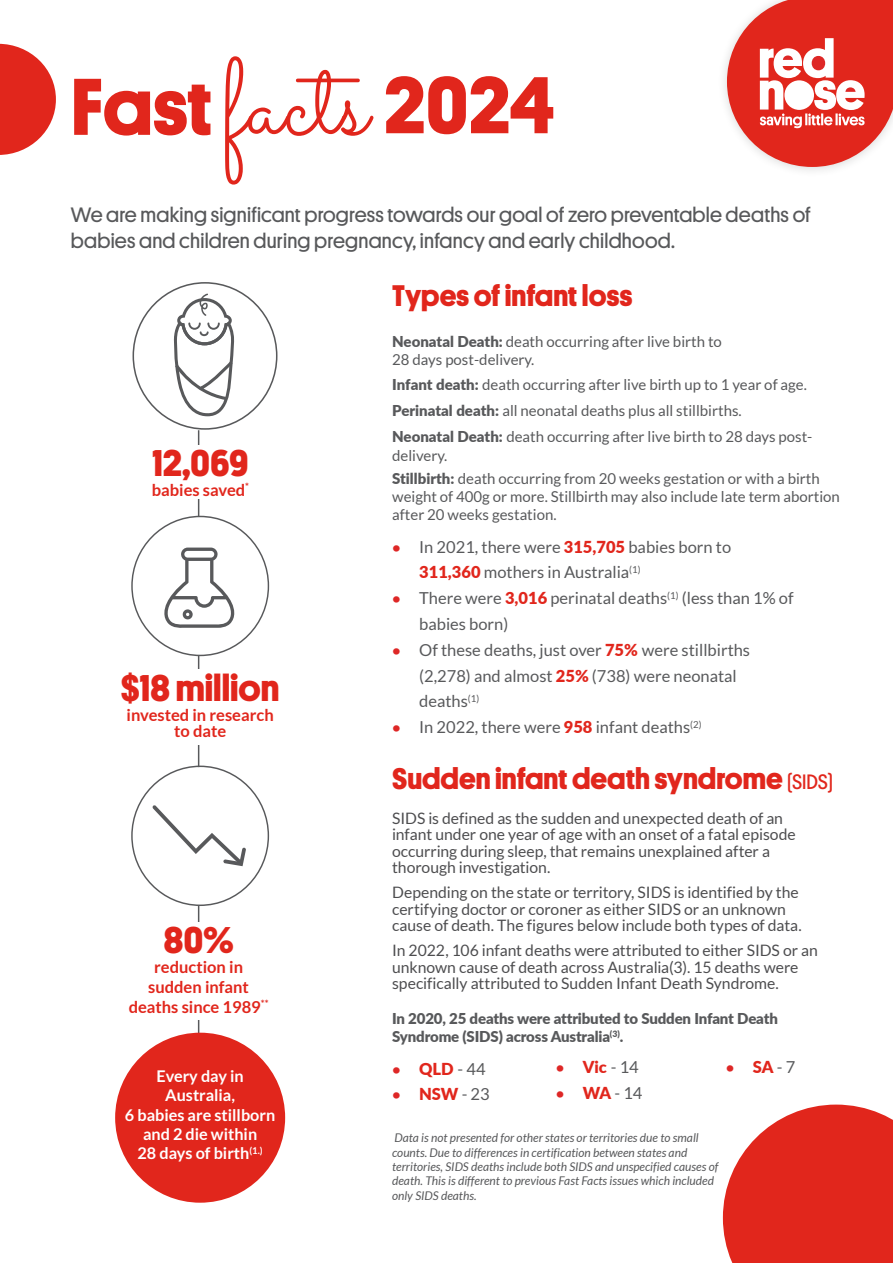
<style>
.page{position:relative;width:893px;height:1263px;background:#fff}
.page>*{position:absolute;margin:0;border:0;box-sizing:border-box;transform-origin:0 0}
.t1{font:700 81px "Platform";letter-spacing:-.005em;color:#e1261c}
.t2{font:700 37.5px "Platform";color:#e1261c}
.t3{font:700 30px "Platform";color:#e1261c}
.t4{font:21px/25.2px "Platform";letter-spacing:.01em;color:#58595b}
.t5{font:16.5px/25.8px "Lato";color:#58595b}
.t6{font:700 16.5px/19.8px "Lato";color:#e1261c;text-align:center}
.t7{font:900 16.5px "Lato";color:#e1261c}
.t8{font:700 16.2px/19.5px "Lato";color:#fff;text-align:center}
.t9{font:15.75px/16.5px "Lato";letter-spacing:-.005em;color:#4d4d4f}
.t10{font:15px/18px "Lato";color:#58595b}
.t11{font:900 15px/18px "Lato";letter-spacing:-.01em;color:#58595b}
.t12{font:italic 12px/14.4px "Lato";color:#58595b}
.s1{font-family:"Sacramento";font-weight:400;font-size:108px}
.s2{font-weight:900}
.s3{font-weight:700;font-size:15px;color:#de2726}
.s4{font-weight:900;color:#e1261c}
.s5{font-weight:400;font-size:21px}
.s6{font-weight:400;color:#58595b}
</style>
<div class="page">
<hr style="left:198px;top:430px;width:1px;height:629px;background:#58595b">
<svg style="left:131px;top:516px;width:138px;height:140px"></svg>
<svg style="left:133px;top:282px;width:144px;height:148px"></svg>
<svg style="left:131px;top:765px;width:138px;height:141px"></svg>
<svg style="left:727px;top:0;width:166px;height:167px"></svg>
<div style="left:115px;top:1033px;width:170px;height:170px;background:#e1261c;border-radius:50%"></div>
<svg style="left:723px;top:1104px;width:170px;height:159px;background:#e44037"></svg>
<svg style="left:0;top:44px;width:56px;height:111px"></svg>
<h1 class="t1" style="left:71px;top:47px;width:485px">Fast <span class="s1">facts</span> 2024</h1>
<h3 class="t4" style="left:71px;top:201px;width:741px">We are making significant progress towards our goal of zero preventable deaths of babies and children during pregnancy, infancy and early childhood.</h3>
<h3 class="t3" style="left:392px;top:273px;width:242px">Types of infant loss</h3>
<p class="t10" style="left:392px;top:333px;width:331px"><span class="s2">Neonatal Death:</span> death occurring after live birth to<br>28 days post-delivery.</p>
<p class="t10" style="left:392px;top:371px;width:422px;line-height:25.8px"><span class="s2">Infant death:</span> death occurring after live birth up to 1 year of age.<br><span class="s2">Perinatal death:</span> all neonatal deaths plus all stillbirths.<br><span class="s2">Neonatal Death:</span> death occurring after live birth to 28 days post-</p>
<p class="t10" style="left:392px;top:444px;width:429px;line-height:22.8px">delivery.<br><span class="s2">Stillbirth:</span> death occurring from 20 weeks gestation or with a birth</p>
<p class="t10" style="left:392px;top:488px;width:449px">weight of 400g or more. Stillbirth may also include late term abortion after 20 weeks gestation.</p>
<h2 class="t2" style="left:152px;top:436px;width:98px">12,069</h2>
<p class="t6" style="left:152px;top:480px;width:99px">babies saved<sup>*</sup></p>
<h2 class="t2" style="left:121px;top:660px;width:160px">$18 million</h2>
<p class="t6" style="left:127px;top:706px;width:149px;line-height:16.8px">invested in research to date</p>
<h2 class="t2" style="left:164px;top:913px;width:71px">80%</h2>
<p class="t6" style="left:129px;top:957px;width:141px">reduction in sudden infant deaths since 1989<sup>**</sup></p>
<p class="t8" style="left:125px;top:1066px;width:152px">Every day in<br>Australia,<br>6 babies are stillborn and 2 die within<br>28 days of birth<sup>(1.)</sup></p>
<p class="t5" style="left:419px;top:534px;width:313px;text-indent:-27px"><span class="s3">•</span> In 2021, there were <span class="s4">315,705</span> babies born to<br><span class="s4">311,360</span> mothers in Australia<sup>(1)</sup></p>
<p class="t5" style="left:419px;top:585px;width:376px;text-indent:-27px"><span class="s3">•</span> There were <span class="s4">3,016</span> perinatal deaths<sup>(1)</sup> (less than 1% of babies born)</p>
<p class="t5" style="left:419px;top:637px;width:332px;text-indent:-27px"><span class="s3">•</span> Of these deaths, just over <span class="s4">75%</span> were stillbirths (2,278) and almost <span class="s4">25%</span> (738) were neonatal deaths<sup>(1)</sup></p>
<p class="t5" style="left:392px;top:714px;width:311px"><span class="s3">•</span> In 2022, there were <span class="s4">958</span> infant deaths<sup>(2)</sup></p>
<h3 class="t3" style="left:392px;top:756px;width:442px">Sudden infant death syndrome <span class="s5">(SIDS)</span></h3>
<p class="t9" style="left:392px;top:809px;width:405px">SIDS is defined as the sudden and unexpected death of an infant under one year of age with an onset of a fatal episode occurring during sleep, that remains unexplained after a thorough investigation.</p>
<p class="t9" style="left:392px;top:884px;width:411px">Depending on the state or territory, SIDS is identified by the certifying doctor or coroner as either SIDS or an unknown cause of death. The figures below include both types of data.</p>
<p class="t9" style="left:392px;top:942px;width:427px">In 2022, 106 infant deaths were attributed to either SIDS or an unknown cause of death across Australia(3). 15 deaths were specifically attributed to Sudden Infant Death Syndrome.</p>
<p class="t11" style="left:392px;top:1009px;width:387px">In 2020, 25 deaths were attributed to Sudden Infant Death<br>Syndrome (SIDS) across Australia<sup>(3)</sup>.</p>
<p class="t7" style="left:392px;top:1056px;width:95px"><span class="s3">•</span> QLD <span class="s6">- 44</span></p>
<p class="t7" style="left:392px;top:1082px;width:99px"><span class="s3">•</span> NSW <span class="s6">- 23</span></p>
<p class="t7" style="left:556px;top:1054px;width:85px"><span class="s3">•</span> Vic <span class="s6">- 14</span></p>
<p class="t5" style="left:556px;top:1079px;width:88px"><span class="s3">•</span> <span class="s4">WA</span> - 14</p>
<p class="t7" style="left:726px;top:1054px;width:71px"><span class="s3">•</span> SA <span class="s6">- 7</span></p>
<p class="t12" style="left:392px;top:1131px;width:328px">Data is not presented for other states or territories due to small counts. Due to differences in certification between states and territories, SIDS deaths include both SIDS and unspecified causes of death. This is different to previous Fast Facts issues which included only SIDS deaths.</p>
</div>
